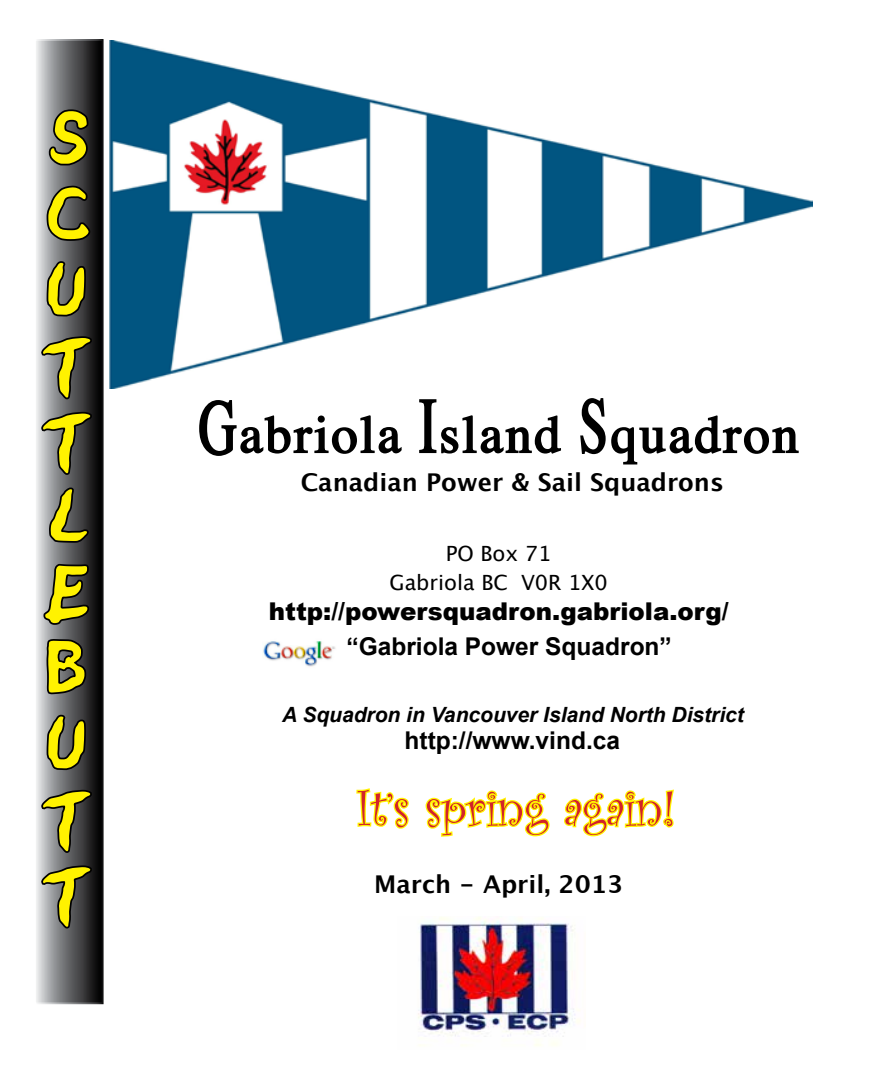
<style>
.page{position:relative;width:882px;height:1071px;background:#fff}
.page>*{position:absolute;margin:0;border:0;box-sizing:border-box;transform-origin:0 0}
.t1{font:63px/75.6px "Sand";color:#fff200;text-align:justify}
.t2{font:52.5px "Times";letter-spacing:.05em;color:#000}
.t3{font:52.5px "Curlz";color:#d2232a}
.t4{font:700 24.5px "Lucida Grande";color:#000}
.t5{font:700 24.5px "Arial";color:#000}
.t6{font:900 24.5px "Arial";color:#000}
.t7{font:italic 700 21px "Arial";color:#000}
.t8{font:21px/29.4px "Lucida Grande";color:#000;text-align:center}
.s1{font-size:78.75px}
</style>
<div class="page">
<svg style="left:37px;top:42px;width:64px;height:959px;background:#5e5e60"></svg>
<svg style="left:46px;top:107px;width:45px;height:61px;background:#494a4b"></svg>
<svg style="left:44px;top:183px;width:49px;height:60px;background:#4c4d4f"></svg>
<svg style="left:38px;top:258px;width:56px;height:220px;background:#5f5f61"></svg>
<svg style="left:47px;top:485px;width:44px;height:60px;background:#4d4e4f"></svg>
<svg style="left:41px;top:561px;width:50px;height:67px;background:#545556"></svg>
<svg style="left:44px;top:637px;width:45px;height:60px;background:#464648"></svg>
<svg style="left:38px;top:712px;width:56px;height:219px;background:#5e5f61"></svg>
<div style="left:34px;top:39px;width:70px;height:965px;border:2px solid #fff"></div>
<svg style="left:199px;top:400px;width:203px;height:56px"></svg>
<svg style="left:419px;top:399px;width:142px;height:55px"></svg>
<svg style="left:580px;top:398px;width:219px;height:67px"></svg>
<img style="left:418px;top:917px;width:162px;height:129px">
<img style="left:263px;top:641px;width:73px;height:26px">
<img style="left:110px;top:41px;width:702px;height:347px">
<svg style="left:356px;top:788px;width:53px;height:41px"></svg>
<svg style="left:425px;top:790px;width:125px;height:47px"></svg>
<svg style="left:564px;top:789px;width:110px;height:48px"></svg>
<h1 class="t1" style="left:48px;top:104px;width:44px">S C U T T L E B U T T</h1>
<h2 class="t2" style="left:199px;top:385px;width:601px"><span class="s1">G</span>abriola <span class="s1">I</span>sland <span class="s1">S</span>quadron</h2>
<p class="t4" style="left:301px;top:462px;width:425px">Canadian Power &amp; Sail Squadrons</p>
<p class="t8" style="left:390px;top:539px;width:220px">PO Box 71<br>Gabriola BC V0R 1X0</p>
<p class="t6" style="left:269px;top:593px;width:461px">http://powersquadron.gabriola.org/</p>
<p class="t5" style="left:346px;top:630px;width:327px">“Gabriola Power Squadron”</p>
<p class="t7" style="left:282px;top:700px;width:463px">A Squadron in Vancouver Island North District</p>
<p class="t5" style="left:405px;top:724px;width:217px">http://www.vind.ca</p>
<h2 class="t3" style="left:357px;top:771px;width:319px">It’s spring again!</h2>
<p class="t4" style="left:374px;top:865px;width:250px">March - April, 2013</p>
</div>
